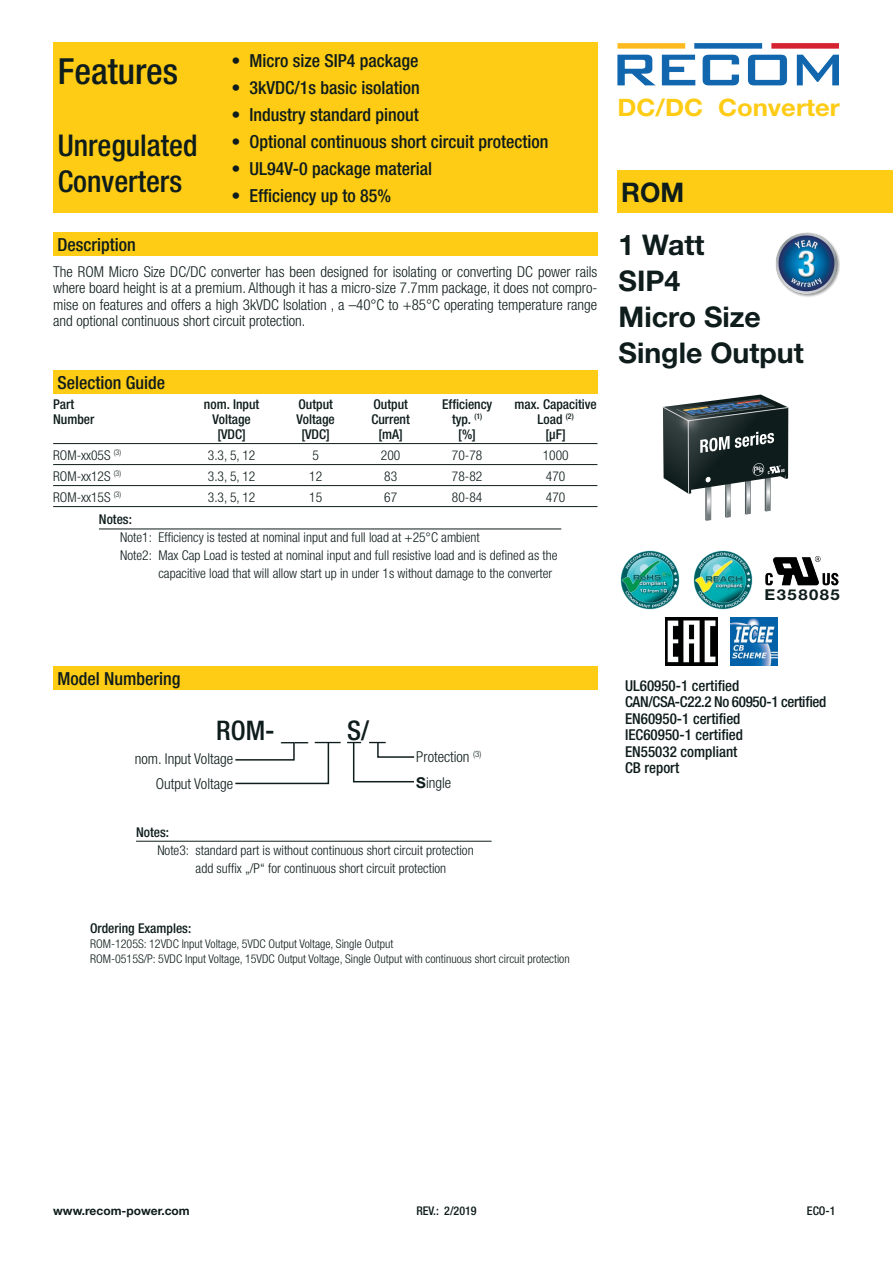
<style>
.page{position:relative;width:893px;height:1263px;background:#fff}
.page>*{position:absolute;margin:0;border:0;box-sizing:border-box;transform-origin:0 0}
.t1{font:500 condensed 36px "Helvetica Neue LT";color:#0e1c1b}
.t2{font:500 condensed 30px/36px "Helvetica Neue LT";color:#0e1c1b}
.t3{font:700 28.5px/36px "Helvetica Neue LT";color:#0e1c1b}
.t4{font:500 condensed 27px "Helvetica Neue LT";color:#0e1c1b}
.t5{font:700 27px "Helvetica Neue LT";color:#0e1c1b}
.t6{font:700 24px "Helvetica Neue LT";color:#fecb15;scale:1.07 1}
.t7{font:500 condensed 18px "Helvetica Neue LT";color:#0e1c1b}
.t8{font:300 condensed 15px/16.5px "Helvetica Neue LT";color:#0e1c1b;text-align:justify}
.t9{font:500 condensed 15px/16.5px "Helvetica Neue LT";color:#0e1c1b}
.t10{font:700 15px "Helvetica Neue LT";letter-spacing:.09em;color:#0e1c1b;scale:1.11 1}
.t11{font:300 condensed 13.5px/18px "Helvetica Neue LT";color:#0e1c1b}
.t12{font:500 condensed 13.5px "Helvetica Neue LT";color:#0e1c1b}
.t13{font:300 condensed 12px/15px "Helvetica Neue LT";color:#0e1c1b}
.t14{font:700 12px "Helvetica Neue LT";color:#0e1c1b}
.t15{font:500 condensed 12px "Helvetica Neue LT";color:#0e1c1b}
.s1{font-weight:700;font-stretch:normal}
</style>
<div class="page">
<div style="left:53px;top:43px;width:544px;height:170px;background:#fecb15"></div>
<div style="left:617px;top:170px;width:276px;height:43px;background:#fecb15"></div>
<div style="left:53px;top:232px;width:544px;height:24px;background:#fecb15"></div>
<img style="left:617px;top:43px;width:222px;height:43px">
<svg style="left:662px;top:395px;width:127px;height:126px"></svg>
<img style="left:775px;top:232px;width:65px;height:65px">
<img style="left:730px;top:617px;width:48px;height:48px">
<img style="left:765px;top:556px;width:73px;height:30px">
<img style="left:665px;top:617px;width:53px;height:48px">
<img style="left:693px;top:550px;width:60px;height:60px">
<img style="left:620px;top:550px;width:60px;height:60px">
<div style="left:53px;top:370px;width:544px;height:23px;background:#fecb15"></div>
<hr style="left:53px;top:443px;width:544px;height:1px;background:#0e1c1b">
<hr style="left:53px;top:464px;width:544px;height:1px;background:#0e1c1b">
<hr style="left:53px;top:485px;width:544px;height:1px;background:#0e1c1b">
<hr style="left:53px;top:506px;width:544px;height:1px;background:#0e1c1b">
<div style="left:53px;top:666px;width:544px;height:24px;background:#fecb15"></div>
<hr style="left:136px;top:841px;width:356px;height:1px;background:#0e1c1b">
<svg style="left:235px;top:741px;width:106px;height:44px"></svg>
<svg style="left:347px;top:741px;width:68px;height:42px"></svg>
<hr style="left:99px;top:529px;width:462px;height:1px;background:#0e1c1b">
<h1 class="t1" style="left:58px;top:50px;width:122px">Features</h1>
<h2 class="t2" style="left:58px;top:127px;width:141px">Unregulated<br>Converters</h2>
<h3 class="t7" style="left:231px;top:50px;width:189px">• Micro size SIP4 package</h3>
<h3 class="t7" style="left:231px;top:77px;width:190px">• 3kVDC/1s basic isolation</h3>
<h3 class="t7" style="left:231px;top:104px;width:189px">• Industry standard pinout</h3>
<h3 class="t7" style="left:231px;top:131px;width:318px">• Optional continuous short circuit protection</h3>
<h3 class="t7" style="left:231px;top:158px;width:202px">• UL94V-0 package material</h3>
<h3 class="t7" style="left:231px;top:185px;width:161px">• Efficiency up to 85%</h3>
<h3 class="t5" style="left:621px;top:176px;width:65px">ROM</h3>
<h3 class="t6" style="left:617px;top:92px;width:209px">DC/DC Converter</h3>
<h3 class="t7" style="left:57px;top:234px;width:80px">Description</h3>
<p class="t8" style="left:53px;top:263px;width:546px">The ROM Micro Size DC/DC converter has been designed for isolating or converting DC power rails where board height is at a premium. Although it has a micro-size 7.7mm package, it does not compro&shy;mise on features and offers a high 3kVDC Isolation , a –40°C to +85°C operating temperature range and optional continuous short circuit protection.</p>
<h3 class="t7" style="left:57px;top:372px;width:109px">Selection Guide</h3>
<p class="t12" style="left:53px;top:396px;width:23px">Part</p>
<p class="t12" style="left:204px;top:396px;width:57px">nom. Input</p>
<p class="t12" style="left:298px;top:396px;width:36px">Output</p>
<p class="t12" style="left:373px;top:396px;width:36px">Output</p>
<p class="t12" style="left:442px;top:396px;width:52px">Efficiency</p>
<p class="t12" style="left:515px;top:396px;width:84px">max. Capacitive</p>
<p class="t12" style="left:53px;top:411px;width:43px">Number</p>
<p class="t12" style="left:213px;top:411px;width:40px">Voltage</p>
<p class="t12" style="left:297px;top:411px;width:40px">Voltage</p>
<p class="t12" style="left:371px;top:411px;width:40px">Current</p>
<p class="t12" style="left:452px;top:411px;width:32px">typ. <sup>(1)</sup></p>
<p class="t12" style="left:538px;top:411px;width:38px">Load <sup>(2)</sup></p>
<p class="t12" style="left:217px;top:426px;width:30px">[VDC]</p>
<p class="t12" style="left:301px;top:426px;width:30px">[VDC]</p>
<p class="t12" style="left:378px;top:426px;width:26px">[mA]</p>
<p class="t12" style="left:458px;top:426px;width:19px">[%]</p>
<p class="t12" style="left:546px;top:426px;width:22px">[µF]</p>
<p class="t11" style="left:53px;top:446px;width:69px">ROM-xx05S <sup>(3)</sup></p>
<p class="t11" style="left:208px;top:446px;width:49px">3.3, 5, 12</p>
<p class="t11" style="left:312px;top:446px;width:8px">5</p>
<p class="t11" style="left:381px;top:446px;width:21px">200</p>
<p class="t11" style="left:452px;top:446px;width:32px">70-78</p>
<p class="t11" style="left:543px;top:446px;width:27px">1000</p>
<p class="t11" style="left:53px;top:467px;width:69px">ROM-xx12S <sup>(3)</sup></p>
<p class="t11" style="left:208px;top:467px;width:49px">3.3, 5, 12</p>
<p class="t11" style="left:309px;top:467px;width:14px">12</p>
<p class="t11" style="left:384px;top:467px;width:14px">83</p>
<p class="t11" style="left:452px;top:467px;width:32px">78-82</p>
<p class="t11" style="left:546px;top:467px;width:21px">470</p>
<p class="t11" style="left:53px;top:488px;width:69px">ROM-xx15S <sup>(3)</sup></p>
<p class="t11" style="left:208px;top:488px;width:49px">3.3, 5, 12</p>
<p class="t11" style="left:309px;top:488px;width:14px">15</p>
<p class="t11" style="left:384px;top:488px;width:14px">67</p>
<p class="t11" style="left:452px;top:488px;width:32px">80-84</p>
<p class="t11" style="left:546px;top:488px;width:21px">470</p>
<p class="t12" style="left:99px;top:511px;width:34px">Notes:</p>
<p class="t11" style="left:120px;top:528px;width:361px">Note1: Efficiency is tested at nominal input and full load at +25°C ambient</p>
<p class="t11" style="left:120px;top:546px;width:439px">Note2: Max Cap Load is tested at nominal input and full resistive load and is defined as the</p>
<p class="t11" style="left:158px;top:564px;width:395px">capacitive load that will allow start up in under 1s without damage to the converter</p>
<h3 class="t3" style="left:618px;top:226px;width:187px">1 Watt<br>SIP4<br>Micro Size<br>Single Output</h3>
<p class="t10" style="left:765px;top:585px;width:69px">E358085</p>
<h3 class="t7" style="left:57px;top:668px;width:124px">Model Numbering</h3>
<h3 class="t4" style="left:216px;top:714px;width:93px">ROM- __</h3>
<h3 class="t4" style="left:347px;top:714px;width:24px">S/</h3>
<p class="t8" style="left:135px;top:745px;width:100px;line-height:25.5px;text-align:right">nom. Input Voltage<br>Output Voltage</p>
<p class="t8" style="left:416px;top:744px;width:66px;line-height:25.5px">Protection <sup>(3)<br></sup><span class="s1">S</span>ingle</p>
<p class="t12" style="left:136px;top:824px;width:34px">Notes:</p>
<p class="t11" style="left:196px;top:841px;width:280px;text-indent:-38px">Note3: standard part is without continuous short circuit protection add suffix „/P“ for continuous short circuit protection</p>
<p class="t12" style="left:90px;top:920px;width:103px">Ordering Examples:</p>
<p class="t13" style="left:90px;top:936px;width:481px">ROM-1205S: 12VDC Input Voltage, 5VDC Output Voltage, Single Output<br>ROM-0515S/P: 5VDC Input Voltage, 15VDC Output Voltage, Single Output with continuous short circuit protection</p>
<p class="t9" style="left:625px;top:677px;width:203px">UL60950-1 certified<br>CAN/CSA-C22.2 No 60950-1 certified<br>EN60950-1 certified<br>IEC60950-1 certified<br>EN55032 compliant<br>CB report</p>
<p class="t14" style="left:53px;top:1203px;width:138px">www.recom-power.com</p>
<p class="t15" style="left:416px;top:1203px;width:62px">REV.: 2/2019</p>
<p class="t15" style="left:807px;top:1203px;width:30px">ECO-1</p>
</div>
